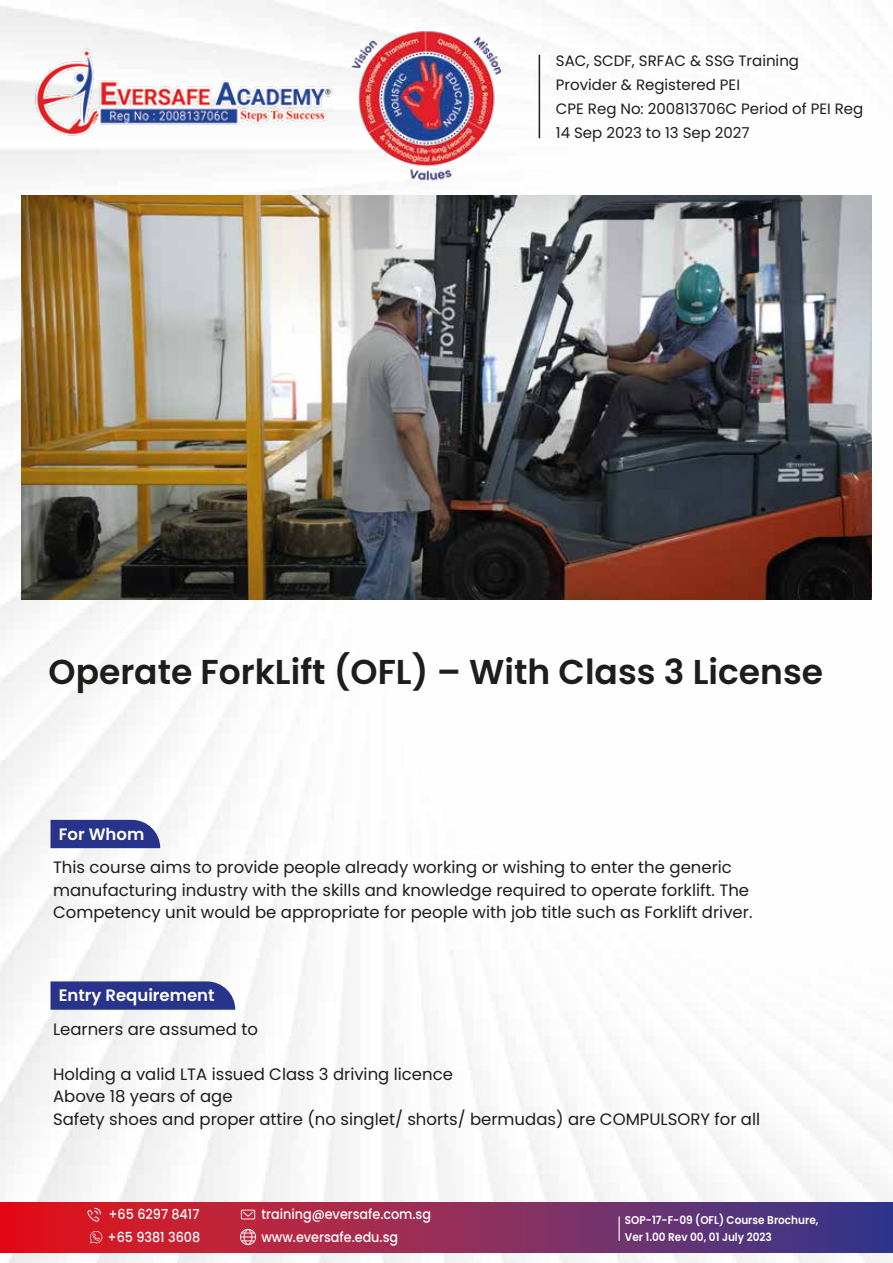
<style>
.page{position:relative;width:893px;height:1263px;background:#fff}
.page>*{position:absolute;margin:0;border:0;box-sizing:border-box;transform-origin:0 0}
.t1{font:600 34.5px "Poppins";color:#1d1d1b}
.t2{font:16.5px/22.5px "Poppins";color:#1d1d1b}
.t3{font:600 16.5px "Poppins";color:#fff}
.t4{font:15px/24px "Poppins";color:#1d1d1b}
.t5{font:500 13.8px/23.2px "Poppins";color:#fff;scale:.93 1}
.t6{font:600 11.4px/16.5px "Poppins";color:#fff;scale:.93 1}
</style>
<div class="page">
<img style="left:0;top:0;width:893px;height:1263px">
<div style="left:51px;top:820px;width:109px;height:28px;background:#28348b"></div>
<svg style="left:51px;top:981px;width:184px;height:29px;background:#333e91"></svg>
<hr style="left:539px;top:55px;width:1px;height:83px;background:#1d1d1b">
<img style="left:333px;top:14px;width:191px;height:173px">
<svg style="left:0;top:1203px;width:893px;height:49px;background:#902a56"></svg>
<svg style="left:240px;top:1229px;width:16px;height:16px"></svg>
<svg style="left:241px;top:1210px;width:14px;height:9px"></svg>
<svg style="left:87px;top:1208px;width:14px;height:14px"></svg>
<svg style="left:619px;top:1216px;width:1px;height:25px"></svg>
<svg style="left:90px;top:1230px;width:12px;height:13px"></svg>
<img style="left:22px;top:195px;width:849px;height:404px">
<img style="left:29px;top:44px;width:311px;height:93px">
<p class="t4" style="left:556px;top:49px;width:309px">SAC, SCDF, SRFAC &amp; SSG Training<br>Provider &amp; Registered PEI<br>CPE Reg No: 200813706C Period of PEI Reg<br>14 Sep 2023 to 13 Sep 2027</p>
<h1 class="t1" style="left:49px;top:652px;width:776px">Operate ForkLift (OFL) – With Class 3 License</h1>
<p class="t3" style="left:59px;top:824px;width:87px">For Whom</p>
<p class="t2" style="left:53px;top:856px;width:701px">This course aims to provide people already working or wishing to enter the generic manufacturing industry with the skills and knowledge required to operate forklift. The<br>Competency unit would be appropriate for people with job title such as Forklift driver.</p>
<p class="t3" style="left:59px;top:986px;width:157px">Entry Requirement</p>
<p class="t2" style="left:53px;top:1018px;width:206px">Learners are assumed to</p>
<p class="t2" style="left:53px;top:1063px;width:709px">Holding a valid LTA issued Class 3 driving licence<br>Above 18 years of age<br>Safety shoes and proper attire (no singlet/ shorts/ bermudas) are COMPULSORY for all</p>
<p class="t5" style="left:108px;top:1202px;width:101px">+65 6297 8417 +65 9381 3608</p>
<p class="t5" style="left:261px;top:1202px;width:184px">training@eversafe.com.sg www.eversafe.edu.sg</p>
<p class="t6" style="left:625px;top:1212px;width:210px">SOP-17-F-09 (OFL) Course Brochure,<br>Ver 1.00 Rev 00, 01 July 2023</p>
</div>
